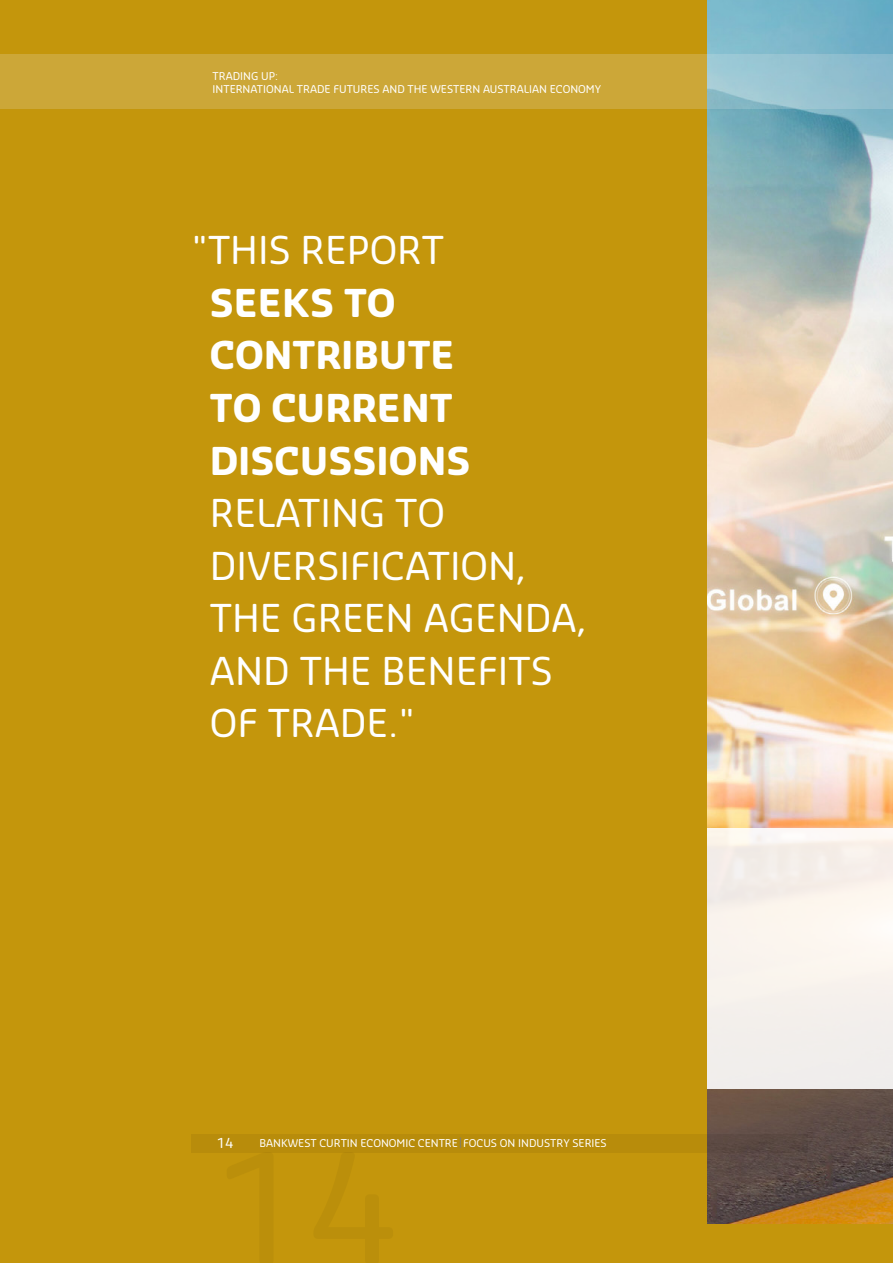
<style>
.page{position:relative;width:893px;height:1263px;background:#fff}
.page>*{position:absolute;margin:0;border:0;box-sizing:border-box;transform-origin:0 0}
.t1{font:37.5px/52.5px "Sansa Soft Pro";color:#fff}
.t2{font:700 37.5px/52.5px "Sansa Soft Pro";color:#fff}
.t3{font:13.5px "Sansa Soft Pro";color:#fff}
.t4{font:10.5px/13.5px "Sansa Soft Pro";color:#fff}
.s1{color:#787c81}
</style>
<div class="page">
<img style="left:707px;top:0;width:186px;height:1224px">
<div style="left:0;top:0;width:707px;height:1263px;background:#c4960c"></div>
<div style="left:0;top:1224px;width:893px;height:39px;background:#c4960c"></div>
<div style="left:707px;top:828px;width:186px;height:261px;background:#f6f0ec"></div>
<svg style="left:0;top:54px;width:893px;height:54px;fill:#cca738"></svg>
<svg style="left:191px;top:1134px;width:617px;height:18px;fill:#b88c0b"></svg>
<p class="t4" style="left:213px;top:69px;width:390px">TRADING UP:<br>INTERNATIONAL TRADE FUTURES AND THE WESTERN AUSTRALIAN ECONOMY</p>
<h1 class="t1" style="left:191px;top:223px;width:254px">"THIS REPORT</h1>
<h1 class="t2" style="left:210px;top:275px;width:262px">SEEKS TO<br>CONTRIBUTE<br>TO CURRENT<br>DISCUSSIONS</h1>
<h1 class="t1" style="left:210px;top:485px;width:379px">RELATING TO<br>DIVERSIFICATION,<br>THE GREEN AGENDA,<br>AND THE BENEFITS<br>OF TRADE."</h1>
<p class="t3" style="left:217px;top:1134px;width:18px">14</p>
<p class="t4" style="left:259px;top:1136px;width:349px">BANKWEST CURTIN ECONOMIC CENTRE <span class="s1">|</span> FOCUS ON INDUSTRY SERIES</p>
</div>
